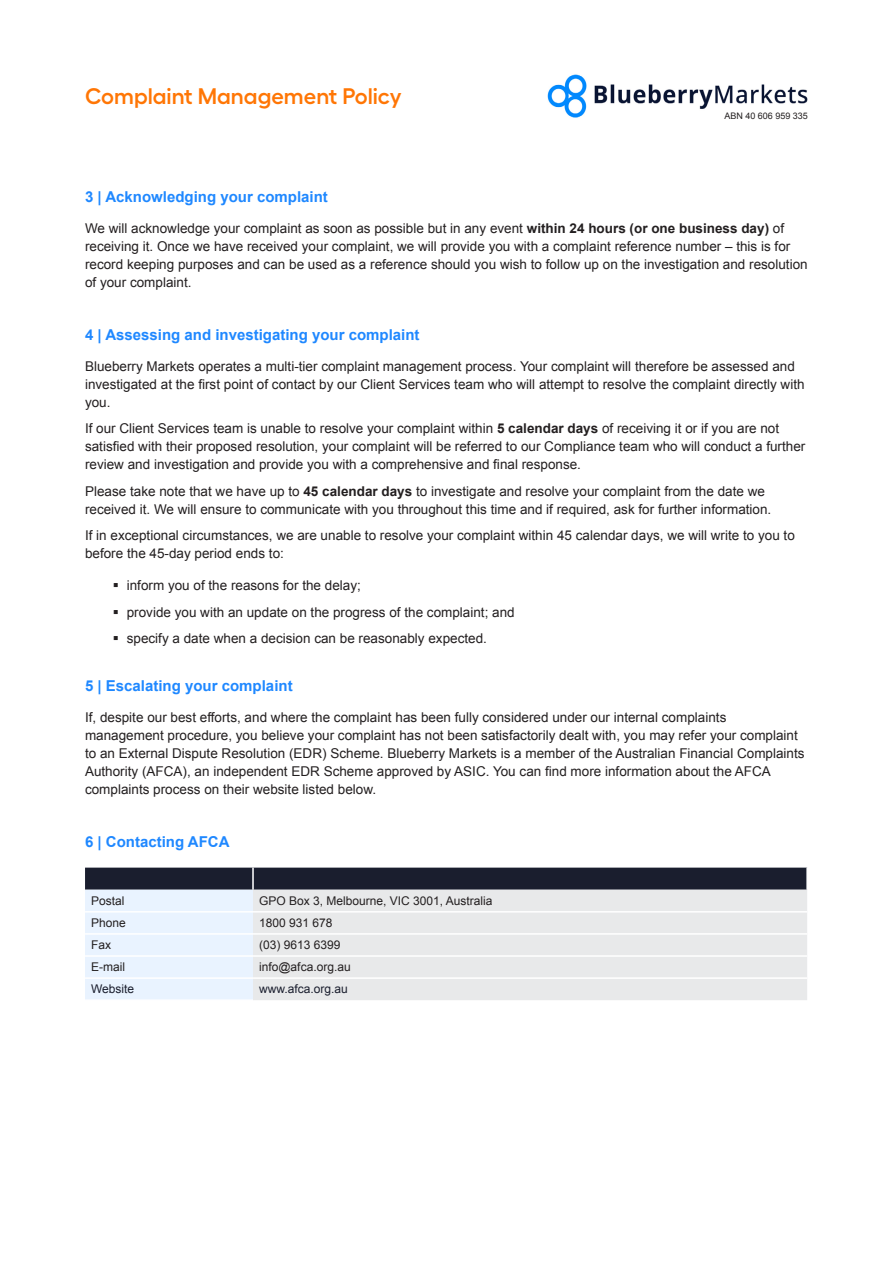
<style>
.page{position:relative;width:893px;height:1263px;background:#fff}
.page>*{position:absolute;margin:0;border:0;box-sizing:border-box;transform-origin:0 0}
.t1{font:600 22.5px "Fellix";color:#ff7605}
.BOLD_SUB_No_upper_ga{font:700 15px "Arial";color:#1f88ff}
.BODY_COPY{font:13.5px/18px "Arial";color:#231f20}
.BODY_COPY-2{font:12px "Arial";color:#231f20}
.BODY_COPY-3{font:12px "Arial";color:#1a1e2e}
.t2{font:9px "Arial";color:#231f20}
.s1{font-weight:700}
</style>
<div class="page">
<img style="left:547px;top:74px;width:261px;height:44px">
<svg style="left:85px;top:868px;width:721px;height:131px;background:#878e9c"></svg>
<div style="left:253px;top:890px;width:554px;height:110px;background:#e8e9ea"></div>
<hr style="left:252px;top:868px;width:2px;height:22px;background:#fff">
<hr style="left:85px;top:911px;width:168px;height:1px;background:#fff">
<hr style="left:253px;top:911px;width:554px;height:1px;background:#fff">
<hr style="left:85px;top:933px;width:168px;height:2px;background:#fff">
<hr style="left:253px;top:933px;width:554px;height:2px;background:#fff">
<hr style="left:85px;top:955px;width:168px;height:2px;background:#fff">
<hr style="left:253px;top:955px;width:554px;height:2px;background:#fff">
<hr style="left:85px;top:977px;width:168px;height:2px;background:#fff">
<hr style="left:253px;top:977px;width:554px;height:2px;background:#fff">
<h1 class="t1" style="left:85px;top:78px;width:318px">Complaint Management Policy</h1>
<p class="t2" style="left:724px;top:110px;width:85px">ABN 40 606 959 335</p>
<p class="BOLD_SUB_No_upper_ga" style="left:85px;top:187px;width:244px">3 | Acknowledging your complaint</p>
<p class="BODY_COPY" style="left:85px;top:219px;width:724px">We will acknowledge your complaint as soon as possible but in any event <span class="s1">within 24 hours (or one business day)</span> of receiving it. Once we have received your complaint, we will provide you with a complaint reference number – this is for record keeping purposes and can be used as a reference should you wish to follow up on the investigation and resolution of your complaint.</p>
<p class="BOLD_SUB_No_upper_ga" style="left:85px;top:325px;width:336px">4 | Assessing and investigating your complaint</p>
<p class="BODY_COPY" style="left:85px;top:357px;width:721px">Blueberry Markets operates a multi-tier complaint management process. Your complaint will therefore be assessed and investigated at the first point of contact by our Client Services team who will attempt to resolve the complaint directly with you.</p>
<p class="BODY_COPY" style="left:85px;top:420px;width:722px">If our Client Services team is unable to resolve your complaint within <span class="s1">5 calendar days</span> of receiving it or if you are not satisfied with their proposed resolution, your complaint will be referred to our Compliance team who will conduct a further review and investigation and provide you with a comprehensive and final response.</p>
<p class="BODY_COPY" style="left:85px;top:482px;width:688px">Please take note that we have up to <span class="s1">45 calendar days</span> to investigate and resolve your complaint from the date we received it. We will ensure to communicate with you throughout this time and if required, ask for further information.</p>
<p class="BODY_COPY" style="left:85px;top:527px;width:711px">If in exceptional circumstances, we are unable to resolve your complaint within 45 calendar days, we will write to you to before the 45-day period ends to:</p>
<p class="BODY_COPY" style="left:113px;top:576px;width:249px">▪ inform you of the reasons for the delay;</p>
<p class="BODY_COPY" style="left:113px;top:603px;width:403px">▪ provide you with an update on the progress of the complaint; and</p>
<p class="BODY_COPY" style="left:113px;top:629px;width:376px">▪ specify a date when a decision can be reasonably expected.</p>
<p class="BOLD_SUB_No_upper_ga" style="left:85px;top:676px;width:209px">5 | Escalating your complaint</p>
<p class="BODY_COPY" style="left:85px;top:708px;width:721px">If, despite our best efforts, and where the complaint has been fully considered under our internal complaints management procedure, you believe your complaint has not been satisfactorily dealt with, you may refer your complaint to an External Dispute Resolution (EDR) Scheme. Blueberry Markets is a member of the Australian Financial Complaints Authority (AFCA), an independent EDR Scheme approved by ASIC. You can find more information about the AFCA complaints process on their website listed below.</p>
<p class="BOLD_SUB_No_upper_ga" style="left:85px;top:831px;width:146px">6 | Contacting AFCA</p>
<p class="BODY_COPY-2" style="left:91px;top:892px;width:35px">Postal</p>
<p class="BODY_COPY-2" style="left:259px;top:892px;width:235px">GPO Box 3, Melbourne, VIC 3001, Australia</p>
<p class="BODY_COPY-2" style="left:91px;top:914px;width:36px">Phone</p>
<p class="BODY_COPY-2" style="left:259px;top:914px;width:75px">1800 931 678</p>
<p class="BODY_COPY-2" style="left:91px;top:937px;width:22px">Fax</p>
<p class="BODY_COPY-2" style="left:259px;top:937px;width:83px">(03) 9613 6399</p>
<p class="BODY_COPY-2" style="left:91px;top:959px;width:35px">E-mail</p>
<p class="BODY_COPY-2" style="left:259px;top:959px;width:93px">info@afca.org.au</p>
<p class="BODY_COPY-3" style="left:91px;top:981px;width:45px">Website</p>
<p class="BODY_COPY-3" style="left:259px;top:981px;width:90px">www.afca.org.au</p>
</div>
